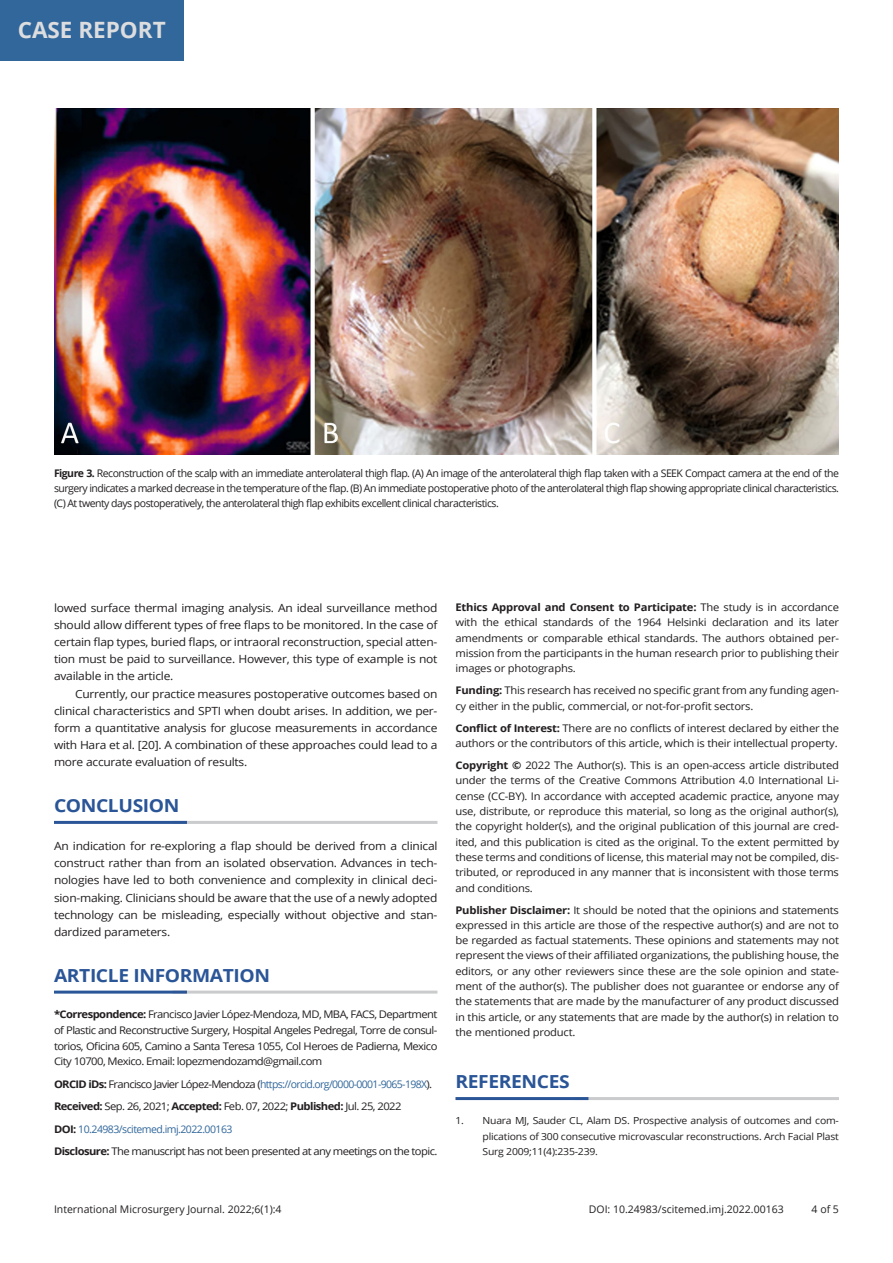
<style>
.page{position:relative;width:893px;height:1263px;background:#fff}
.page>*{position:absolute;margin:0;border:0;box-sizing:border-box;transform-origin:0 0}
.t1{font:700 22.5px "Open Sans";color:#dcdddf}
.Level_1{font:700 18px "Open Sans";letter-spacing:-.02em;color:#2a5597;scale:1.07 1}
.Text_Body{font:11.25px/17.1px "Open Sans";letter-spacing:-.02em;color:#231f20;text-align:justify;scale:1.07 1}
.Text_Head{font:11.25px/17.1px "Open Sans";letter-spacing:-.02em;color:#231f20;text-align:justify;scale:1.07 1}
.AI{font:10.5px/15.3px "Open Sans";letter-spacing:-.02em;color:#231f20;text-align:justify;scale:1.07 1}
.Figure_Legends{font:10.5px/15px "Open Sans";letter-spacing:-.05em;color:#231f20;text-align:justify}
.AI-2{font:10.5px "Open Sans";letter-spacing:-.05em;color:#231f20;scale:1.07 1}
.AI-3{font:10.5px "Open Sans";letter-spacing:-.06em;color:#31679b}
.AI-4{font:10.5px "Open Sans";color:#231f20}
.AI-5{font:10.5px "Open Sans";letter-spacing:-.02em;color:#231f20}
.t2{font:9.75px/15.3px "Open Sans";letter-spacing:-.02em;color:#231f20;text-align:justify;scale:1.07 1}
.s1{font-weight:700}
.s2{font-weight:700;color:#231f20}
.s3{color:#231f20}
</style>
<div class="page">
<div style="left:0;top:0;width:183px;height:61px;background:#31679b"></div>
<hr style="left:172px;top:821px;width:265px;height:3px;background:#cacbcc">
<hr style="left:54px;top:821px;width:133px;height:3px;background:#2a5597">
<hr style="left:172px;top:990px;width:265px;height:3px;background:#cacbcc">
<hr style="left:54px;top:990px;width:133px;height:3px;background:#2a5597">
<hr style="left:574px;top:1097px;width:265px;height:3px;background:#cacbcc">
<hr style="left:455px;top:1097px;width:133px;height:3px;background:#2a5597">
<img style="left:54px;top:108px;width:785px;height:346px">
<h1 class="t1" style="left:18px;top:14px;width:150px">CASE REPORT</h1>
<p class="Figure_Legends" style="left:54px;top:465px;width:786px"><span class="s1">Figure 3.</span> Reconstruction of the scalp with an immediate anterolateral thigh flap. (A) An image of the anterolateral thigh flap taken with a SEEK Compact camera at the end of the surgery indicates a marked decrease in the temperature of the flap. (B) An immediate postoperative photo of the anterolateral thigh flap showing appropriate clinical characteristics. (C) At twenty days postoperatively, the anterolateral thigh flap exhibits excellent clinical characteristics.</p>
<p class="Text_Body" style="left:54px;top:599px;width:360px">lowed surface thermal imaging analysis. An ideal surveillance method should allow different types of free flaps to be monitored. In the case of certain flap types, buried flaps, or intraoral reconstruction, special atten&shy;tion must be paid to surveillance. However, this type of example is not available in the article.</p>
<p class="Text_Body" style="left:54px;top:685px;width:360px;text-indent:21px">Currently, our practice measures postoperative outcomes based on clinical characteristics and SPTI when doubt arises. In addition, we per&shy;form a quantitative analysis for glucose measurements in accordance with Hara et al. [20]. A combination of these approaches could lead to a more accurate evaluation of results.</p>
<p class="Level_1" style="left:54px;top:793px;width:119px">CONCLUSION</p>
<p class="Text_Head" style="left:54px;top:837px;width:360px">An indication for re-exploring a flap should be derived from a clinical construct rather than from an isolated observation. Advances in tech&shy;nologies have led to both convenience and complexity in clinical deci&shy;sion-making. Clinicians should be aware that the use of a newly adopted technology can be misleading, especially without objective and stan&shy;dardized parameters.</p>
<p class="Level_1" style="left:54px;top:962px;width:204px">ARTICLE INFORMATION</p>
<p class="AI" style="left:54px;top:1006px;width:360px"><span class="s1">*Correspondence:</span> Francisco Javier López-Mendoza, MD, MBA, FACS, Department of Plastic and Reconstructive Surgery, Hospital Angeles Pedregal, Torre de consul&shy;torios, Oficina 605, Camino a Santa Teresa 1055, Col Heroes de Padierna, Mexico City 10700, Mexico. Email: lopezmendozamd@gmail.com</p>
<p class="AI-3" style="left:54px;top:1077px;width:380px"><span class="s2">ORCID iDs:</span> <span class="s3">Francisco Javier López-Mendoza (</span>https://orcid.org/0000-0001-9065-198X<span class="s3">).</span></p>
<p class="AI-2" style="left:54px;top:1099px;width:326px"><span class="s1">Received:</span> Sep. 26, 2021; <span class="s1">Accepted:</span> Feb. 07, 2022; <span class="s1">Published:</span> Jul. 25, 2022</p>
<p class="AI-3" style="left:54px;top:1121px;width:180px"><span class="s2">DOI:</span> 10.24983/scitemed.imj.2022.00163</p>
<p class="AI-2" style="left:54px;top:1144px;width:360px"><span class="s1">Disclosure:</span> The manuscript has not been presented at any meetings on the topic.</p>
<p class="AI" style="left:455px;top:599px;width:360px"><span class="s1">Ethics Approval and Consent to Participate:</span> The study is in accordance with the ethical standards of the 1964 Helsinki declaration and its later amendments or comparable ethical standards. The authors obtained per&shy;mission from the participants in the human research prior to publishing their images or photographs.</p>
<p class="AI" style="left:455px;top:683px;width:360px"><span class="s1">Funding:</span> This research has received no specific grant from any funding agen&shy;cy either in the public, commercial, or not-for-profit sectors.</p>
<p class="AI" style="left:455px;top:720px;width:360px"><span class="s1">Conflict of Interest:</span> There are no conflicts of interest declared by either the authors or the contributors of this article, which is their intellectual property.</p>
<p class="AI" style="left:455px;top:757px;width:360px"><span class="s1">Copyright ©</span> 2022 The Author(s). This is an open-access article distributed under the terms of the Creative Commons Attribution 4.0 International Li&shy;cense (CC-BY). In accordance with accepted academic practice, anyone may use, distribute, or reproduce this material, so long as the original author(s), the copyright holder(s), and the original publication of this journal are cred&shy;ited, and this publication is cited as the original. To the extent permitted by these terms and conditions of license, this material may not be compiled, dis&shy;tributed, or reproduced in any manner that is inconsistent with those terms and conditions.</p>
<p class="AI" style="left:455px;top:902px;width:360px"><span class="s1">Publisher Disclaimer:</span> It should be noted that the opinions and statements expressed in this article are those of the respective author(s) and are not to be regarded as factual statements. These opinions and statements may not represent the views of their affiliated organizations, the publishing house, the editors, or any other reviewers since these are the sole opinion and state&shy;ment of the author(s). The publisher does not guarantee or endorse any of the statements that are made by the manufacturer of any product discussed in this article, or any statements that are made by the author(s) in relation to the mentioned product.</p>
<p class="Level_1" style="left:455px;top:1069px;width:108px">REFERENCES</p>
<p class="t2" style="left:482px;top:1113px;width:335px;text-indent:-27px">1. Nuara MJ, Sauder CL, Alam DS. Prospective analysis of outcomes and com&shy;plications of 300 consecutive microvascular reconstructions. Arch Facial Plast Surg 2009;11(4):235-239.</p>
<p class="AI-4" style="left:54px;top:1201px;width:229px">International Microsurgery Journal. 2022;6(1):4</p>
<p class="AI-4" style="left:589px;top:1201px;width:196px">DOI: 10.24983/scitemed.imj.2022.00163</p>
<p class="AI-5" style="left:812px;top:1201px;width:29px">4 of 5</p>
</div>
